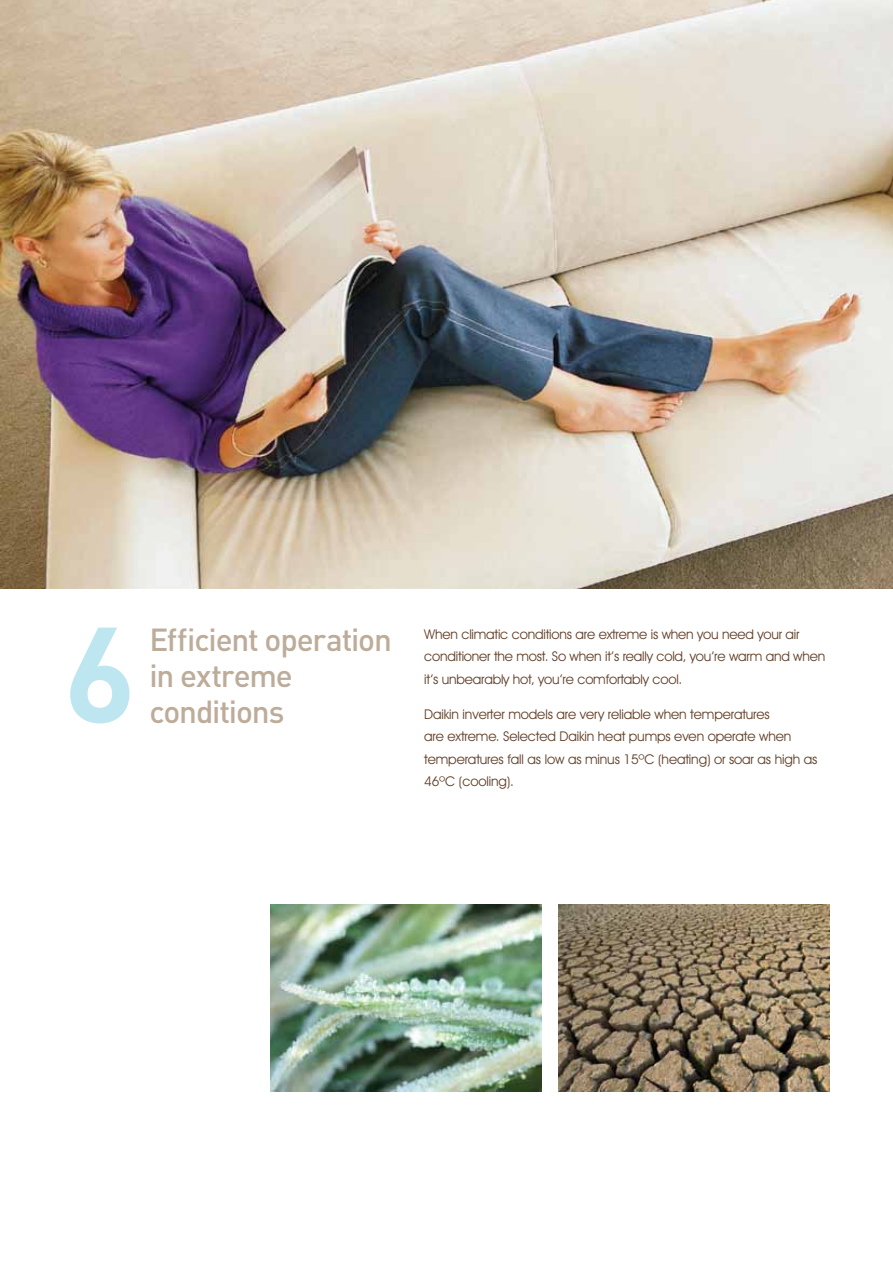
<style>
.page{position:relative;width:893px;height:1263px;background:#fff}
.page>*{position:absolute;margin:0;border:0;box-sizing:border-box;transform-origin:0 0}
.t1{font:700 133.5px "DIN";color:#bee6f0}
.t2{font:500 31.5px/36px "DIN";letter-spacing:-.035em;color:#bdac9a}
.t3{font:13.5px/22.5px "Avant Garde IT Cby BT";letter-spacing:-.01em;color:#624029}
</style>
<div class="page">
<img style="left:0;top:0;width:893px;height:588px">
<img style="left:558px;top:904px;width:271px;height:187px">
<img style="left:271px;top:905px;width:271px;height:186px">
<h1 class="t1" style="left:64px;top:587px;width:74px">6</h1>
<h2 class="t2" style="left:150px;top:620px;width:244px">Efficient operation in extreme</h2>
<h2 class="t2" style="left:150px;top:692px;width:137px">conditions</h2>
<p class="t3" style="left:424px;top:622px;width:403px">When climatic conditions are extreme is when you need your air conditioner the most. So when it’s really cold, you’re warm and when it’s unbearably hot, you’re comfortably cool.</p>
<p class="t3" style="left:424px;top:703px;width:395px">Daikin inverter models are very reliable when temperatures<br>are extreme. Selected Daikin heat pumps even operate when temperatures fall as low as minus 15ºC (heating) or soar as high as 46ºC (cooling).</p>
</div>
